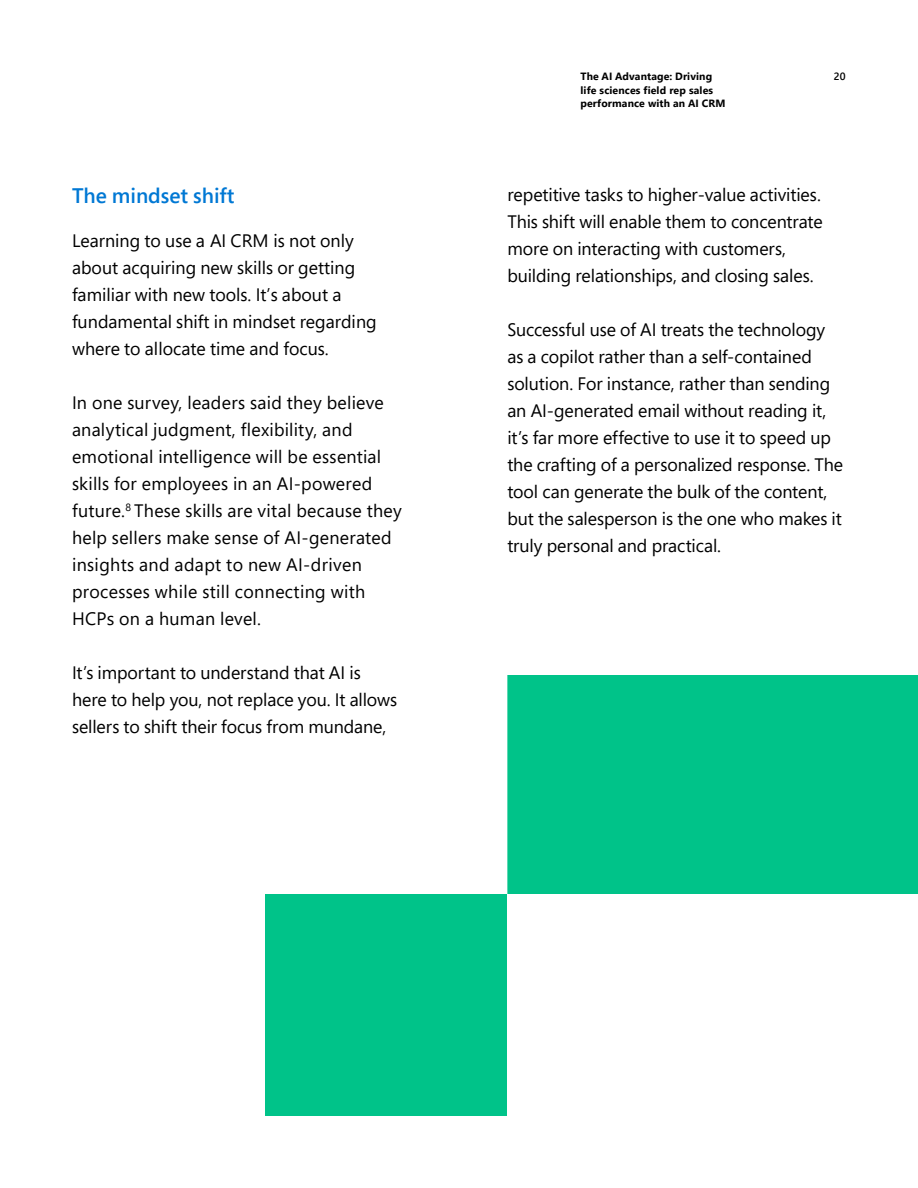
<style>
.page{position:relative;width:918px;height:1188px;background:#fff}
.page>*{position:absolute;margin:0;border:0;box-sizing:border-box;transform-origin:0 0}
.Body_copy{font:600 21px "Segoe Pro";color:#0078d4}
.Body_copy-2{font:18px/27px "Segoe Pro";color:#000}
.t1{font:700 10.5px/13.5px "Segoe UI";letter-spacing:.01em;color:#000}
.t2{font:600 10.5px "Segoe Pro";color:#000}
.s1{font-family:"Segoe UI"}
</style>
<div class="page">
<div style="left:507px;top:675px;width:411px;height:219px;background:#00c389"></div>
<div style="left:266px;top:894px;width:241px;height:222px;background:#00c389"></div>
<p class="Body_copy" style="left:72px;top:181px;width:164px">The mindset shift</p>
<p class="Body_copy-2" style="left:72px;top:226px;width:306px">Learning to use <span class="s1">a</span> AI <span class="s1">CRM</span> is not only about acquiring new skills or getting familiar with new tools. It’s about a fundamental shift in mindset regarding where to allocate time and focus.</p>
<p class="Body_copy-2" style="left:72px;top:388px;width:331px">In one survey, leaders said they believe analytical judgment, flexibility, and emotional intelligence will be essential skills for employees in an AI-powered future.<sup>8</sup> These skills are vital because they help sellers make sense of AI-generated insights and adapt to new AI-driven processes while still connecting with <span class="s1">HCPs</span> on a human level.</p>
<p class="Body_copy-2" style="left:72px;top:659px;width:327px">It’s important to understand that AI is here to help you, not replace you. It allows sellers to shift their focus from mundane,</p>
<p class="t1" style="left:580px;top:69px;width:147px">The AI Advantage: Driving life sciences field rep sales performance with an AI CRM</p>
<p class="t2" style="left:834px;top:69px;width:13px">20</p>
<p class="Body_copy-2" style="left:507px;top:181px;width:317px">repetitive tasks to higher-value activities.<br>This shift will enable them to concentrate more on interacting with customers, building relationships, and closing sales.</p>
<p class="Body_copy-2" style="left:507px;top:316px;width:337px">Successful use of AI treats the technology as a copilot rather than a self-contained solution. For instance, rather than sending an AI-generated email without reading it, it’s far more effective to use it to speed up the crafting of a personalized response. The tool can generate the bulk of the content, but the salesperson is the one who makes it truly personal and practical.</p>
</div>
